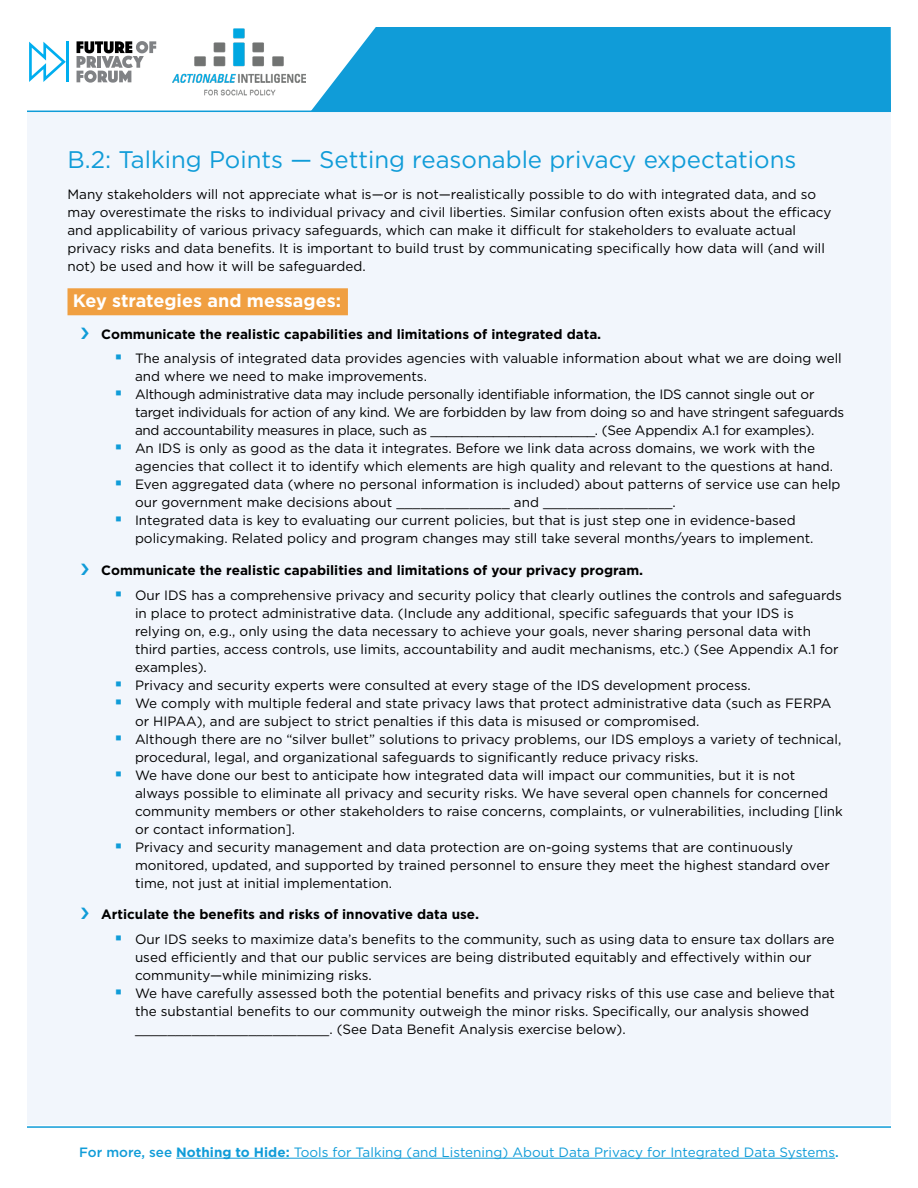
<style>
.page{position:relative;width:918px;height:1188px;background:#fff}
.page>*{position:absolute;margin:0;border:0;box-sizing:border-box;transform-origin:0 0}
.t1{font:24px "Gotham";color:#109cd8}
.t2{font:700 18px "Gotham";color:#fff}
.t3{font:13.5px/18px "Gotham";color:#000}
.t4{font:13.5px/18px "Gotham";letter-spacing:-.02em;color:#000}
.t5{font:700 13.5px "Gotham";color:#000}
.t6{font:13.5px "Gotham";color:#109cd8}
.s1{color:#109cd8}
.s2{font-weight:500}
.s3{font-weight:700}
</style>
<div class="page">
<hr style="left:176px;top:1158px;width:659px;height:1px;background:#109cd8">
<div style="left:27px;top:112px;width:864px;height:1013px;background:#f2f6fc"></div>
<div style="left:311px;top:27px;width:580px;height:84px;background:#109cd8"></div>
<img style="left:172px;top:29px;width:133px;height:66px">
<svg style="left:77px;top:41px;width:79px;height:42px"></svg>
<svg style="left:29px;top:42px;width:37px;height:40px"></svg>
<hr style="left:66px;top:41px;width:3px;height:41px;background:#00aeef">
<hr style="left:27px;top:111px;width:864px;height:1px;background:#109cd8">
<hr style="left:27px;top:1126px;width:864px;height:2px;background:#109cd8">
<div style="left:68px;top:288px;width:280px;height:27px;background:#f09f41"></div>
<h1 class="t1" style="left:68px;top:144px;width:731px">B.2: Talking Points — Setting reasonable privacy expectations</h1>
<p class="t3" style="left:68px;top:185px;width:765px">Many stakeholders will not appreciate what is—or is not—realistically possible to do with integrated data, and so may overestimate the risks to individual privacy and civil liberties. Similar confusion often exists about the efficacy and applicability of various privacy safeguards, which can make it difficult for stakeholders to evaluate actual privacy risks and data benefits. It is important to build trust by communicating specifically how data will (and will not) be used and how it will be safeguarded.</p>
<h2 class="t2" style="left:73px;top:289px;width:270px">Key strategies and messages:</h2>
<p class="t5" style="left:101px;top:325px;width:502px">Communicate the realistic capabilities and limitations of integrated data.</p>
<p class="t3" style="left:135px;top:349px;width:708px;text-indent:-20px"><span class="s1">▪</span> The analysis of integrated data provides agencies with valuable information about what we are doing well and where we need to make improvements.</p>
<p class="t4" style="left:135px;top:385px;width:711px;text-indent:-20px"><span class="s1">▪</span> Although administrative data may include personally identifiable information, the IDS cannot single out or target individuals for action of any kind. We are forbidden by law from doing so and have stringent safeguards and accountability measures in place, such as _____________________. (See Appendix A.1 for examples).</p>
<p class="t3" style="left:135px;top:439px;width:700px;text-indent:-20px"><span class="s1">▪</span> An IDS is only as good as the data it integrates. Before we link data across domains, we work with the agencies that collect it to identify which elements are high quality and relevant to the questions at hand.</p>
<p class="t3" style="left:135px;top:475px;width:707px;text-indent:-20px"><span class="s1">▪</span> Even aggregated data (where no personal information is included) about patterns of service use can help our government make decisions about ______________ and ________________.</p>
<p class="t3" style="left:135px;top:511px;width:680px;text-indent:-20px"><span class="s1">▪</span> Integrated data is key to evaluating our current policies, but that is just step one in evidence-based policymaking. Related policy and program changes may still take several months/years to implement.</p>
<p class="t5" style="left:101px;top:561px;width:544px">Communicate the realistic capabilities and limitations of your privacy program.</p>
<p class="t3" style="left:135px;top:586px;width:708px;text-indent:-20px"><span class="s1">▪</span> Our IDS has a comprehensive privacy and security policy that clearly outlines the controls and safeguards in place to protect administrative data. (Include any additional, specific safeguards that your IDS is relying on, e.g., only using the data necessary to achieve your goals, never sharing personal data with third parties, access controls, use limits, accountability and audit mechanisms, etc.) (See Appendix A.1 for examples).</p>
<p class="t3" style="left:115px;top:676px;width:637px"><span class="s1">▪</span> Privacy and security experts were consulted at every stage of the IDS development process.</p>
<p class="t3" style="left:135px;top:694px;width:698px;text-indent:-20px"><span class="s1">▪</span> We comply with multiple federal and state privacy laws that protect administrative data (such as FERPA or HIPAA), and are subject to strict penalties if this data is misused or compromised.</p>
<p class="t3" style="left:135px;top:730px;width:708px;text-indent:-20px"><span class="s1">▪</span> Although there are no “silver bullet” solutions to privacy problems, our IDS employs a variety of technical, procedural, legal, and organizational safeguards to significantly reduce privacy risks.</p>
<p class="t3" style="left:135px;top:766px;width:709px;text-indent:-20px"><span class="s1">▪</span> We have done our best to anticipate how integrated data will impact our communities, but it is not always possible to eliminate all privacy and security risks. We have several open channels for concerned community members or other stakeholders to raise concerns, complaints, or vulnerabilities, including [link or contact information].</p>
<p class="t3" style="left:135px;top:838px;width:696px;text-indent:-20px"><span class="s1">▪</span> Privacy and security management and data protection are on-going systems that are continuously monitored, updated, and supported by trained personnel to ensure they meet the highest standard over time, not just at initial implementation.</p>
<p class="t5" style="left:101px;top:905px;width:379px">Articulate the benefits and risks of innovative data use.</p>
<p class="t3" style="left:135px;top:930px;width:701px;text-indent:-20px"><span class="s1">▪</span> Our IDS seeks to maximize data’s benefits to the community, such as using data to ensure tax dollars are used efficiently and that our public services are being distributed equitably and effectively within our community—while minimizing risks.</p>
<p class="t3" style="left:135px;top:984px;width:702px;text-indent:-20px"><span class="s1">▪</span> We have carefully assessed both the potential benefits and privacy risks of this use case and believe that the substantial benefits to our community outweigh the minor risks. Specifically, our analysis showed ________________________. (See Data Benefit Analysis exercise below).</p>
<p class="t6" style="left:79px;top:1143px;width:761px"><span class="s2">For more, see</span> <span class="s3">Nothing to Hide:</span> Tools for Talking (and Listening) About Data Privacy for Integrated Data Systems<span class="s2">.</span></p>
</div>
